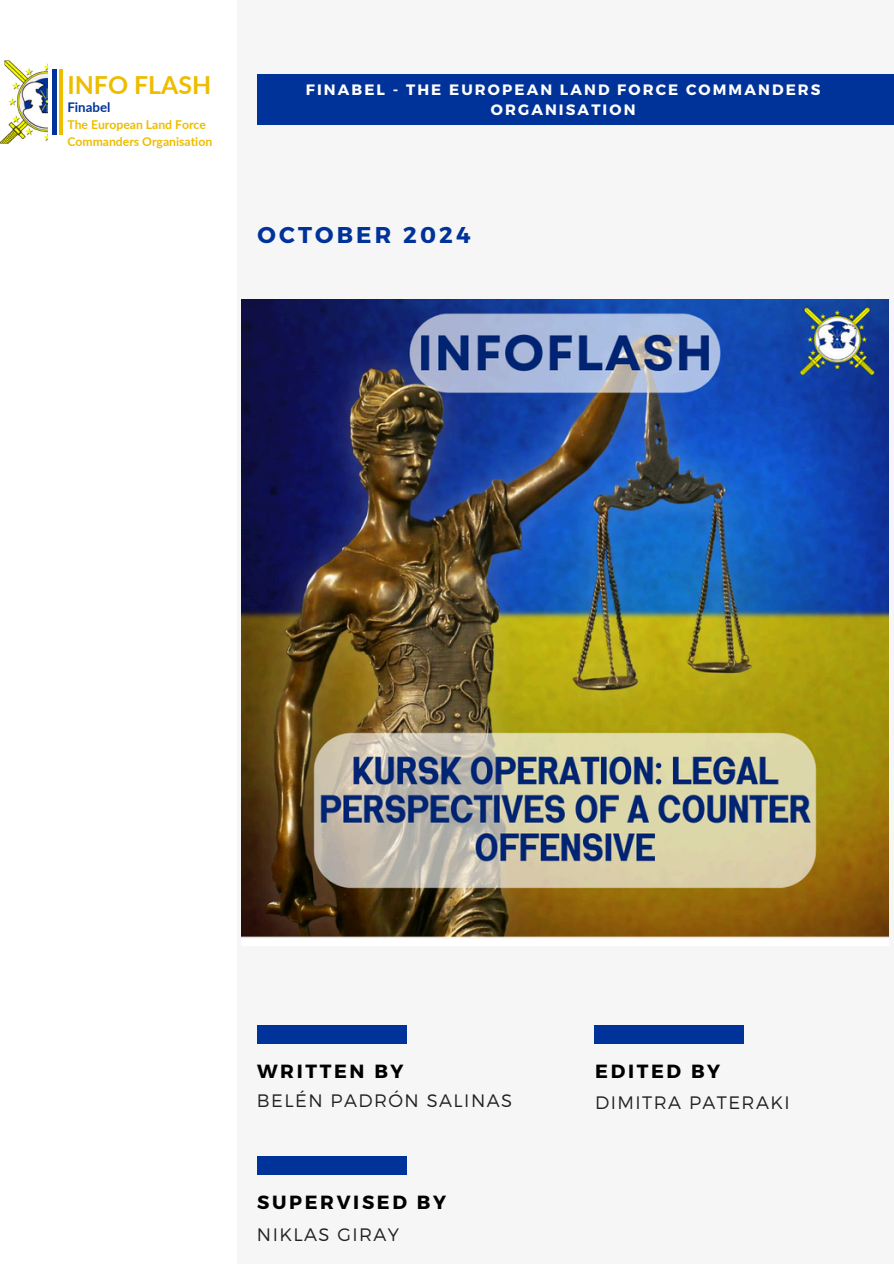
<style>
.page{position:relative;width:894px;height:1264px;background:#fff}
.page>*{position:absolute;margin:0;border:0;box-sizing:border-box;transform-origin:0 0}
.t1{font:700 24.9px "Lato";color:#edbd00}
.t2{font:700 22.8px "Montserrat";letter-spacing:.14em;color:#039}
.t3{font:700 19.05px "Montserrat";letter-spacing:.14em;color:#000}
.t4{font:300 18px "Montserrat";letter-spacing:.08em;color:#222}
.t5{font:700 15px/20.2px "Montserrat";letter-spacing:.14em;color:#fff;text-align:center}
.t6{font:700 13.35px "Lato";color:#039}
.t7{font:700 12.15px/16.2px "Lato";color:#edbd00}
</style>
<div class="page">
<div style="left:0;top:0;width:893px;height:1263px;background:#f6f6f6"></div>
<div style="left:0;top:0;width:236px;height:1263px;background:#fff"></div>
<div style="left:257px;top:1025px;width:149px;height:18px;background:#039"></div>
<div style="left:257px;top:74px;width:636px;height:51px;background:#039"></div>
<img style="left:0;top:60px;width:48px;height:83px">
<div style="left:16px;top:31px;width:64px;height:32px;background:#fff"></div>
<hr style="left:60px;top:69px;width:3px;height:66px;background:#edbd00">
<hr style="left:53px;top:69px;width:3px;height:66px;background:#039">
<div style="left:594px;top:1025px;width:149px;height:18px;background:#039"></div>
<div style="left:257px;top:1156px;width:149px;height:18px;background:#039"></div>
<img style="left:242px;top:299px;width:645px;height:639px">
<p class="t1" style="left:67px;top:69px;width:145px">INFO FLASH</p>
<h4 class="t7" style="left:67px;top:116px;width:146px">The European Land Force<br>Commanders Organisation</h4>
<h1 class="t6" style="left:67px;top:99px;width:45px">Finabel</h1>
<p class="t5" style="left:306px;top:79px;width:516px">FINABEL - THE EUROPEAN LAND FORCE COMMANDERS<br>ORGANISATION</p>
<p class="t2" style="left:257px;top:220px;width:215px">OCTOBER 2024</p>
<h1 class="t3" style="left:257px;top:1058px;width:148px">WRITTEN BY</h1>
<p class="t4" style="left:257px;top:1089px;width:257px">BELÉ N PADRÓN SALINAS</p>
<h3 class="t3" style="left:257px;top:1190px;width:190px">SUPERVISED BY</h3>
<h2 class="t4" style="left:257px;top:1222px;width:144px">NIKLAS GIRAY</h2>
<p class="t3" style="left:595px;top:1058px;width:126px">EDITED BY</p>
<p class="t4" style="left:595px;top:1091px;width:196px">DIMITRA PATERAKI</p>
</div>
